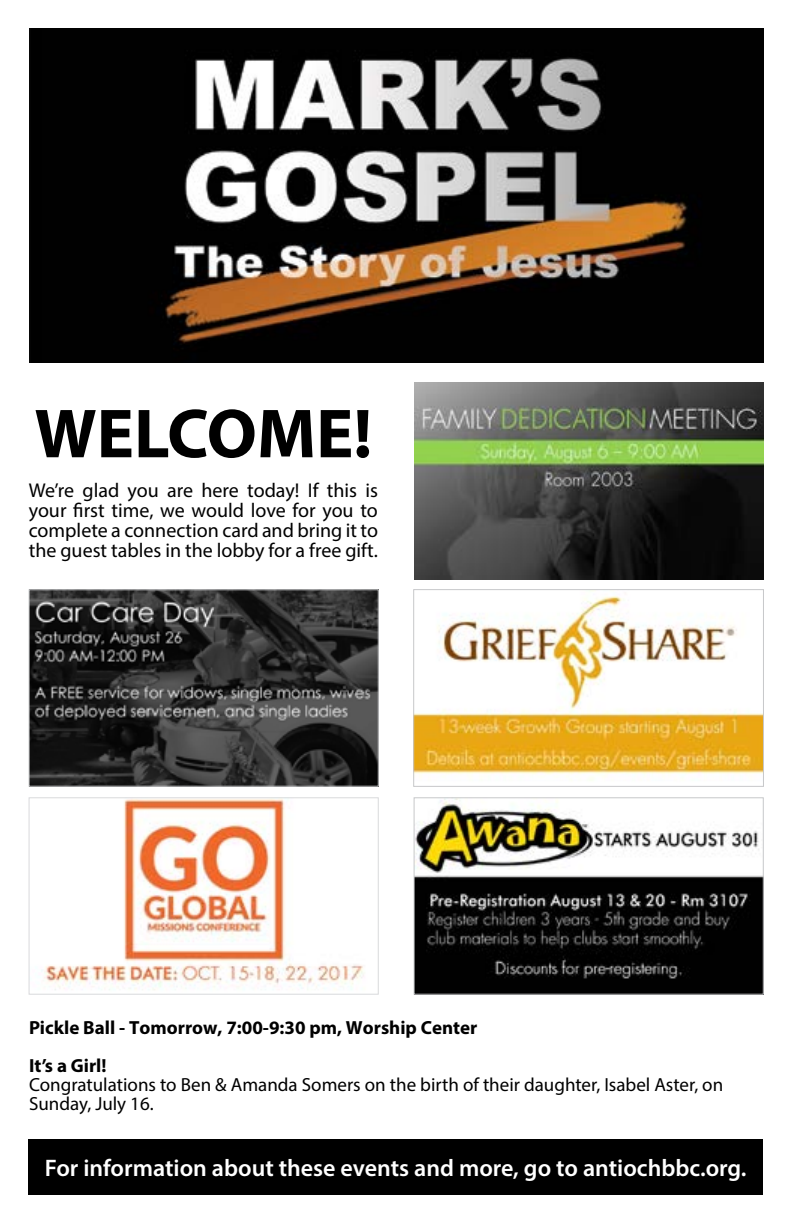
<style>
.page{position:relative;width:792px;height:1224px;background:#fff}
.page>*{position:absolute;margin:0;border:0;box-sizing:border-box;transform-origin:0 0}
.t1{font:700 70px "Myriad Pro";color:#000}
.t2{font:600 24px "Myriad Pro";color:#fff}
.t3{font:20px/20px "Myriad Pro";color:#000;text-align:justify}
.t4{font:19px/19px "Myriad Pro";color:#000}
.t5{font:700 19px/38px "Myriad Pro";color:#000}
</style>
<div class="page">
<img style="left:415px;top:596px;width:347px;height:185px">
<div style="left:413px;top:589px;width:351px;height:198px;border:1px solid #c7c8ca"></div>
<img style="left:414px;top:383px;width:349px;height:196px">
<img style="left:31px;top:592px;width:346px;height:192px">
<img style="left:41px;top:800px;width:323px;height:190px">
<div style="left:29px;top:798px;width:350px;height:196px;border:1px solid #d9dadc"></div>
<img style="left:416px;top:800px;width:345px;height:192px">
<div style="left:414px;top:798px;width:349px;height:196px;border:1px solid #c7c8ca"></div>
<div style="left:29px;top:1139px;width:734px;height:56px;background:#000"></div>
<img style="left:29px;top:29px;width:734px;height:334px">
<h1 class="t1" style="left:35px;top:388px;width:339px">WELCOME!</h1>
<p class="t3" style="left:29px;top:480px;width:351px">We’re glad you are here today! If this is your first time, we would love for you to complete a connection card and bring it to the guest tables in the lobby for a free gift.</p>
<p class="t5" style="left:29px;top:1008px;width:450px">Pickle Ball - Tomorrow, 7:00-9:30 pm, Worship Center<br>It’s a Girl!</p>
<p class="t4" style="left:29px;top:1075px;width:696px">Congratulations to Ben &amp; Amanda Somers on the birth of their daughter, Isabel Aster, on<br>Sunday, July 16.</p>
<p class="t2" style="left:45px;top:1153px;width:703px">For information about these events and more, go to antiochbbc.org.</p>
</div>
